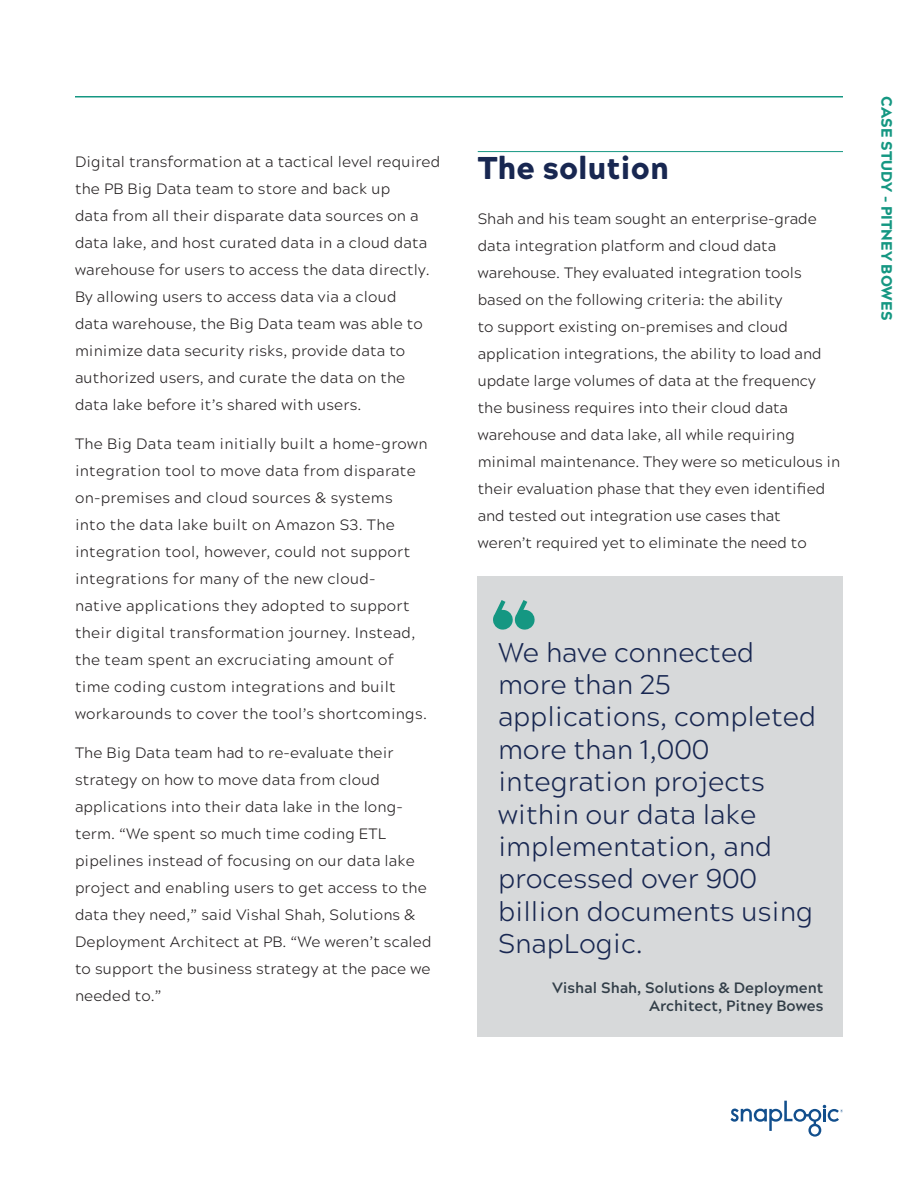
<style>
.page{position:relative;width:918px;height:1188px;background:#fff}
.page>*{position:absolute;margin:0;border:0;box-sizing:border-box;transform-origin:0 0}
.t1{font:900 31.5px "Acherus Grotesque";color:#182751}
.t2{font:300 27px/32.4px "Acherus Grotesque";color:#182751}
.t3{font:300 15px/27px "Acherus Grotesque";letter-spacing:.01em;color:#231f20}
.t4{font:700 15px/18px "Acherus Grotesque";color:#323e48;text-align:right}
.t5{font:900 15px "Acherus Grotesque";color:#159782}
</style>
<div class="page">
<svg style="left:730px;top:1101px;width:113px;height:36px"></svg>
<hr style="left:75px;top:96px;width:768px;height:2px;background:#159782">
<div style="left:478px;top:576px;width:365px;height:460px;background:#d7d9da"></div>
<svg style="left:493px;top:600px;width:42px;height:30px"></svg>
<hr style="left:478px;top:151px;width:365px;height:1px;background:#159782">
<p class="t3" style="left:75px;top:147px;width:367px">Digital transformation at a tactical level required the PB Big Data team to store and back up<br>data from all their disparate data sources on a data lake, and host curated data in a cloud data warehouse for users to access the data directly.<br>By allowing users to access data via a cloud<br>data warehouse, the Big Data team was able to minimize data security risks, provide data to authorized users, and curate the data on the data lake before it’s shared with users.</p>
<p class="t3" style="left:75px;top:429px;width:354px">The Big Data team initially built a home-grown integration tool to move data from disparate on-premises and cloud sources &amp; systems<br>into the data lake built on Amazon S3. The integration tool, however, could not support integrations for many of the new cloud-<br>native applications they adopted to support their digital transformation journey. Instead, the team spent an excruciating amount of time coding custom integrations and built workarounds to cover the tool’s shortcomings.</p>
<p class="t3" style="left:75px;top:738px;width:358px">The Big Data team had to re-evaluate their strategy on how to move data from cloud applications into their data lake in the long&shy;term. “We spent so much time coding ETL pipelines instead of focusing on our data lake project and enabling users to get access to the data they need,” said Vishal Shah, Solutions &amp; Deployment Architect at PB. “We weren’t scaled to support the business strategy at the pace we needed to.”</p>
<h1 class="t1" style="left:478px;top:140px;width:193px">The solution</h1>
<p class="t3" style="left:478px;top:204px;width:364px">Shah and his team sought an enterprise-grade data integration platform and cloud data warehouse. They evaluated integration tools based on the following criteria: the ability<br>to support existing on-premises and cloud application integrations, the ability to load and update large volumes of data at the frequency the business requires into their cloud data warehouse and data lake, all while requiring minimal maintenance. They were so meticulous in their evaluation phase that they even identified and tested out integration use cases that<br>weren’t required yet to eliminate the need to</p>
<h2 class="t2" style="left:498px;top:634px;width:320px">We have connected more than 25 applications, completed more than 1,000 integration projects within our data lake implementation, and processed over 900 billion documents using<br>SnapLogic.</h2>
<p class="t4" style="left:552px;top:978px;width:273px">Vishal Shah, Solutions &amp; Deployment<br>Architect, Pitney Bowes</p>
<p class="t5" style="left:900px;top:96px;width:226px;rotate:90deg">CASE STUDY - PITNEY BOWES</p>
</div>
